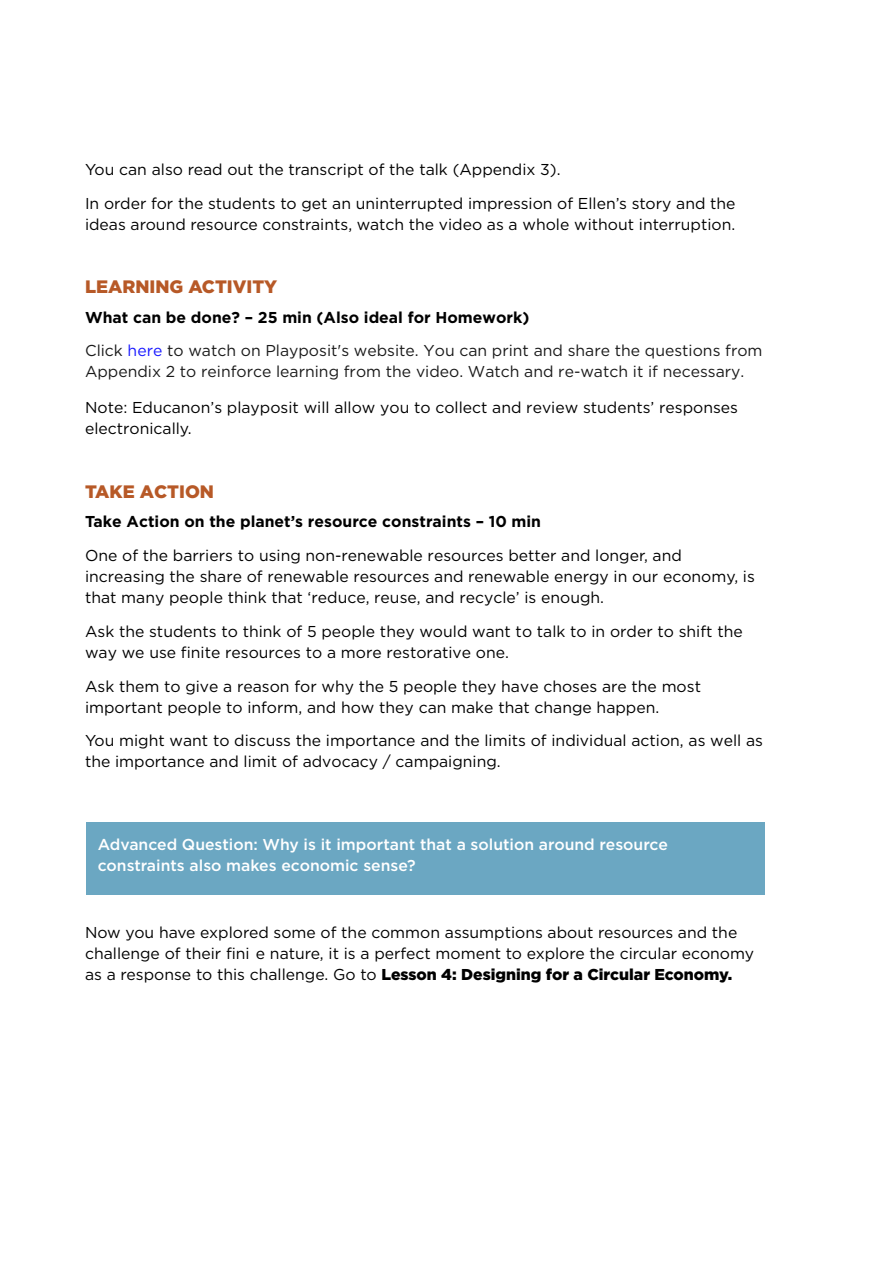
<style>
.page{position:relative;width:893px;height:1263px;background:#fff}
.page>*{position:absolute;margin:0;border:0;box-sizing:border-box;transform-origin:0 0}
.t1{font:900 18px "Gotham";color:#b75927}
.t2{font:15.75px/21px "Gotham";color:#000}
.t3{font:15.75px/33.8px "Gotham";color:#1a1a1a}
.t4{font:500 15.75px/21px "Gotham";color:#fff}
.t5{font:700 15.75px "Gotham";color:#000}
.s1{font-weight:700;color:#000}
.s2{color:#1a1aff}
.s3{font-weight:900}
</style>
<div class="page">
<div style="left:86px;top:822px;width:679px;height:73px;background:#6ba7c2"></div>
<p class="t2" style="left:85px;top:152px;width:652px;line-height:33.8px">You can also read out the transcript of the talk (Appendix 3).<br>In order for the students to get an uninterrupted impression of Ellen’s story and the</p>
<p class="t2" style="left:85px;top:213px;width:652px">ideas around resource constraints, watch the video as a whole without interruption.</p>
<p class="t1" style="left:85px;top:274px;width:194px">LEARNING ACTIVITY</p>
<p class="t3" style="left:85px;top:300px;width:679px"><span class="s1">What can be done? – 25 min (Also ideal for Homework)<br></span>Click <span class="s2">here</span> to watch on Playposit's website. You can print and share the questions from</p>
<p class="t3" style="left:85px;top:355px;width:661px">Appendix 2 to reinforce learning from the video. Watch and re-watch it if necessary.</p>
<p class="t2" style="left:85px;top:397px;width:654px">Note: Educanon’s playposit will allow you to collect and review students’ responses electronically.</p>
<p class="t1" style="left:85px;top:479px;width:131px">TAKE ACTION</p>
<p class="t5" style="left:85px;top:511px;width:458px">Take Action on the planet’s resource constraints – 10 min</p>
<p class="t2" style="left:85px;top:545px;width:671px">One of the barriers to using non-renewable resources better and longer, and increasing the share of renewable resources and renewable energy in our economy, is that many people think that ‘reduce, reuse, and recycle’ is enough.</p>
<p class="t2" style="left:85px;top:620px;width:659px">Ask the students to think of 5 people they would want to talk to in order to shift the way we use finite resources to a more restorative one.</p>
<p class="t2" style="left:85px;top:675px;width:617px">Ask them to give a reason for why the 5 people they have choses are the most important people to inform, and how they can make that change happen.</p>
<p class="t2" style="left:85px;top:730px;width:680px">You might want to discuss the importance and the limits of individual action, as well as the importance and limit of advocacy / campaigning.</p>
<p class="t4" style="left:98px;top:833px;width:571px">Advanced Question: Why is it important that a solution around resource constraints also makes economic sense?</p>
<p class="t2" style="left:85px;top:922px;width:671px">Now you have explored some of the common assumptions about resources and the challenge of their fini e nature, it is a perfect moment to explore the circular economy as a response to this challenge. Go to <span class="s3">Lesson 4: Designing for a Circular Economy.</span></p>
</div>
